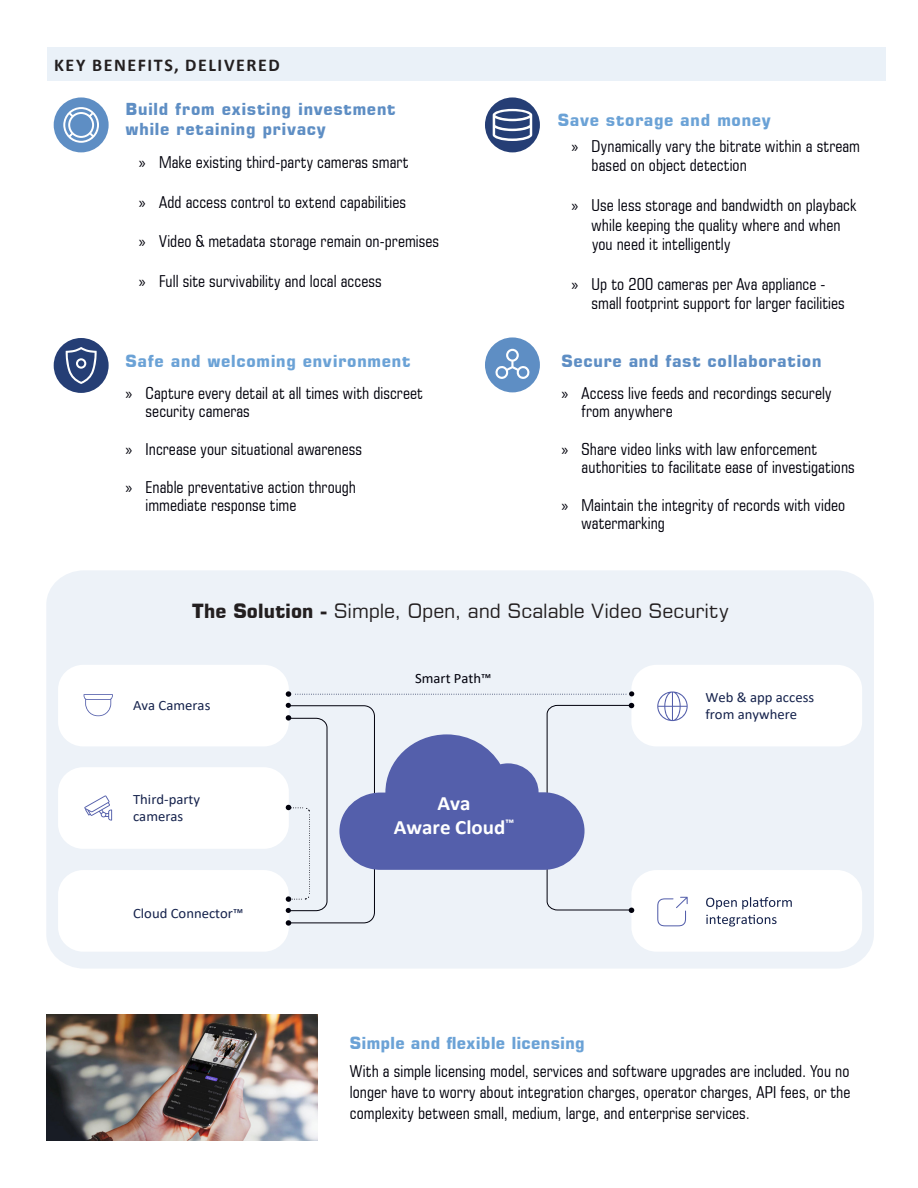
<style>
.page{position:relative;width:918px;height:1188px;background:#fff}
.page>*{position:absolute;margin:0;border:0;box-sizing:border-box;transform-origin:0 0}
.t1{font:700 20.4px/24.5px "Calibri";color:#fff;text-align:center}
.t2{font:19.5px "Square 721 BT";letter-spacing:-.005em;color:#231f20}
.t3{font:700 18px "Calibri";letter-spacing:.085em;color:#231f20}
.t4{font:condensed 16.5px/18px "Square 721 BT";letter-spacing:.005em;color:#00000b}
.t5{font:700 16.5px/19.8px "Square 721 BT";letter-spacing:.03em;color:#5e8ec4}
.t6{font:700 16.5px "Square 721 BT";letter-spacing:.025em;color:#6ba2d6}
.t7{font:700 16.5px "Square 721 BT";letter-spacing:.005em;color:#6ba2d6}
.t8{font:14.25px/17.1px "Calibri";color:#15224c}
.t9{font:14.25px "Calibri";color:#00000b}
.s1{font-family:"Myriad Pro";font-stretch:normal}
.s2{font-weight:700}
.s3{color:#231f20}
</style>
<div class="page">
<div style="left:46px;top:570px;width:828px;height:399px;background:#edf2f8"></div>
<div style="left:58px;top:665px;width:231px;height:81px;background:#fff;border-radius:25px"></div>
<div style="left:58px;top:870px;width:231px;height:82px;background:#fff;border-radius:25px"></div>
<div style="left:58px;top:767px;width:231px;height:82px;background:#fff;border-radius:25px"></div>
<div style="left:631px;top:870px;width:231px;height:82px;background:#fff;border-radius:25px"></div>
<svg style="left:706px;top:897px;width:86px;height:12px"></svg>
<svg style="left:706px;top:915px;width:71px;height:12px"></svg>
<div style="left:631px;top:665px;width:231px;height:81px;background:#fff;border-radius:25px"></div>
<svg style="left:657px;top:897px;width:31px;height:29px"></svg>
<svg style="left:657px;top:691px;width:31px;height:30px"></svg>
<svg style="left:286px;top:691px;width:348px;height:6px;background:#dee3eb"></svg>
<svg style="left:84px;top:795px;width:28px;height:26px"></svg>
<svg style="left:84px;top:694px;width:29px;height:22px"></svg>
<svg style="left:286px;top:703px;width:348px;height:223px;background:#bac1dd"></svg>
<div style="left:54px;top:97px;width:55px;height:55px;background:#5e8ec4;border-radius:50%"></div>
<svg style="left:63px;top:107px;width:36px;height:36px"></svg>
<div style="left:485px;top:337px;width:55px;height:55px;background:#5e8ec4;border-radius:50%"></div>
<svg style="left:495px;top:349px;width:35px;height:30px"></svg>
<div style="left:54px;top:338px;width:55px;height:55px;background:#253e75;border-radius:50%"></div>
<svg style="left:66px;top:347px;width:31px;height:37px"></svg>
<div style="left:485px;top:97px;width:55px;height:55px;background:#253e75;border-radius:50%"></div>
<svg style="left:493px;top:109px;width:39px;height:32px"></svg>
<div style="left:47px;top:47px;width:838px;height:34px;background:#eaf1f8"></div>
<img style="left:46px;top:1015px;width:272px;height:126px">
<p class="t3" style="left:54px;top:52px;width:227px">KEY BENEFITS, DELIVERED</p>
<p class="t5" style="left:125px;top:99px;width:272px">Build from existing investment while retaining privacy</p>
<p class="t4" style="left:139px;top:153px;width:271px"><span class="s1">»</span> Make existing third-party cameras smart</p>
<p class="t4" style="left:139px;top:193px;width:269px"><span class="s1">»</span> Add access control to extend capabilities</p>
<p class="t4" style="left:139px;top:232px;width:302px"><span class="s1">»</span> Video &amp; metadata storage remain on-premises</p>
<p class="t4" style="left:139px;top:272px;width:244px"><span class="s1">»</span> Full site survivability and local access</p>
<p class="t6" style="left:125px;top:351px;width:287px">Safe and welcoming environment</p>
<p class="t4" style="left:146px;top:384px;width:279px;text-indent:-20px"><span class="s1">»</span> Capture every detail at all times with discreet security cameras</p>
<p class="t4" style="left:125px;top:440px;width:238px"><span class="s1">»</span> Increase your situational awareness</p>
<p class="t4" style="left:146px;top:478px;width:212px;text-indent:-20px"><span class="s1">»</span> Enable preventative action through immediate response time</p>
<p class="t6" style="left:558px;top:110px;width:214px">Save storage and money</p>
<p class="t4" style="left:592px;top:136px;width:270px;line-height:19.5px;text-indent:-20px"><span class="s1">»</span> Dynamically vary the bitrate within a stream based on object detection</p>
<p class="t4" style="left:592px;top:195px;width:266px;line-height:19.5px;text-indent:-20px"><span class="s1">»</span> Use less storage and bandwidth on playback while keeping the quality where and when you need it intelligently</p>
<p class="t4" style="left:592px;top:274px;width:255px;line-height:19.5px;text-indent:-20px"><span class="s1">»</span> Up to 200 cameras per Ava appliance - small footprint support for larger facilities</p>
<p class="t5" style="left:561px;top:351px;width:262px">Secure and fast collaboration</p>
<p class="t4" style="left:582px;top:384px;width:252px;text-indent:-20px"><span class="s1">»</span> Access live feeds and recordings securely from anywhere</p>
<p class="t4" style="left:582px;top:440px;width:275px;text-indent:-20px"><span class="s1">»</span> Share video links with law enforcement authorities to facilitate ease of investigations</p>
<p class="t4" style="left:582px;top:496px;width:265px;text-indent:-20px"><span class="s1">»</span> Maintain the integrity of records with video watermarking</p>
<p class="t2" style="left:192px;top:598px;width:538px"><span class="s2">The Solution -</span> Simple, Open, and Scalable Video Security</p>
<p class="t8" style="left:133px;top:697px;width:79px">Ava Cameras</p>
<p class="t8" style="left:133px;top:790px;width:69px">Third-party cameras</p>
<p class="t8" style="left:133px;top:904px;width:112px">Cloud Connector™</p>
<p class="t9" style="left:415px;top:668px;width:78px">Smart Path™</p>
<p class="t1" style="left:394px;top:790px;width:122px">Ava<br>Aware Cloud<sup>™</sup></p>
<p class="t8" style="left:705px;top:688px;width:110px">Web &amp; app access from anywhere</p>
<p class="t7" style="left:350px;top:1033px;width:236px">Simple and flexible licensing</p>
<p class="t4" style="left:350px;top:1060px;width:502px;line-height:21px;text-align:justify">With a simple licensing model, services and software upgrades are included. You no longer have to worry about integration charges, operator charges, API fees, or the complexity between small, medium, large, and enterprise services<span class="s3">.</span></p>
</div>
